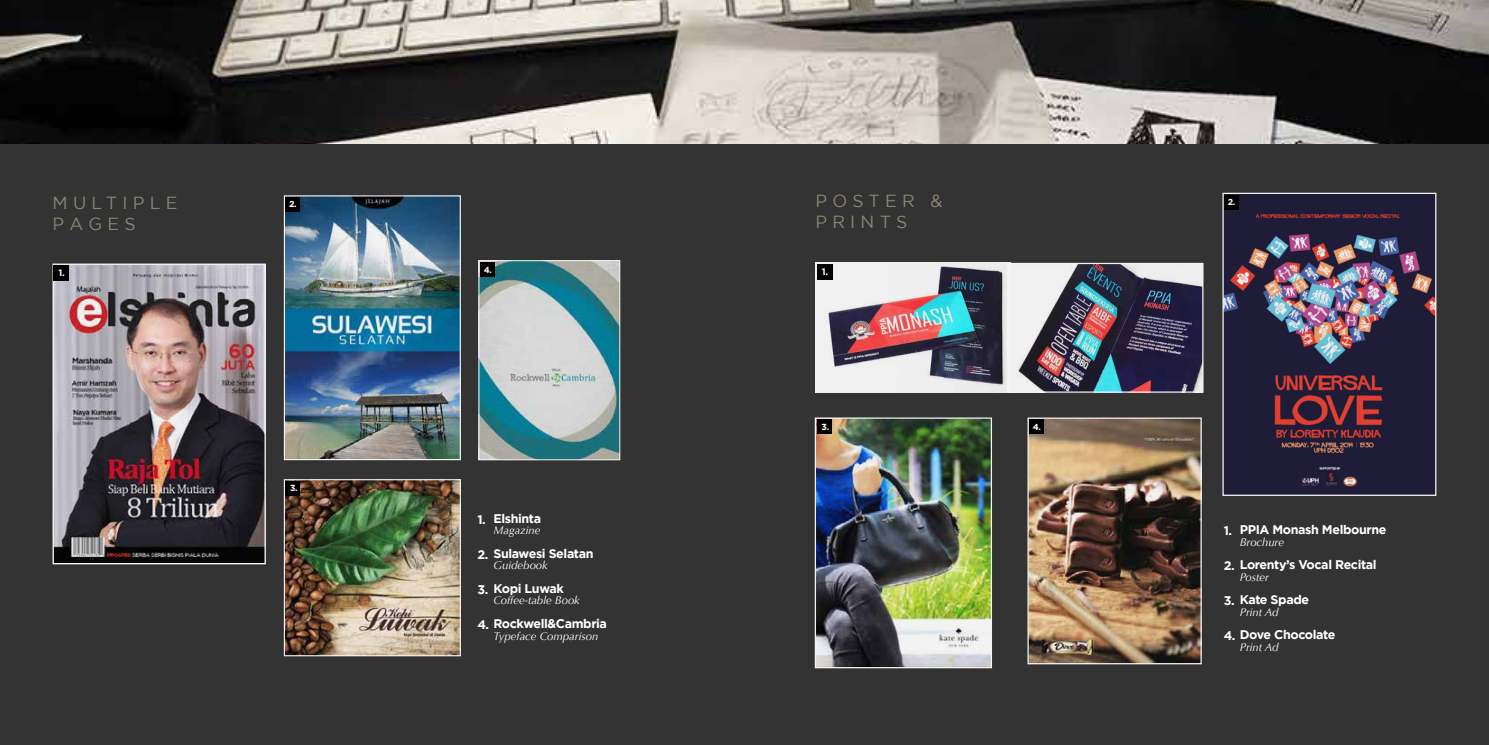
<style>
.page{position:relative;width:1489px;height:745px;background:#fff}
.page>*{position:absolute;margin:0;border:0;box-sizing:border-box;transform-origin:0 0}
.t1{font:17.5px/21px "Gotham";letter-spacing:.3em;color:#8b8472}
.t2{font:700 12.5px "Gotham";letter-spacing:-.03em;color:#fff}
.t3{font:italic 11.25px "Optima";color:#fff}
.t4{font:700 9.38px "Gotham";color:#fff}
.t5{font:700 8.75px "Gotham";color:#fff}
</style>
<div class="page">
<img style="left:0;top:0;width:1488px;height:144px">
<div style="left:0;top:144px;width:1488px;height:600px;background:#333334"></div>
<img style="left:55px;top:265px;width:209px;height:297px">
<div style="left:53px;top:263px;width:213px;height:301px;border:1px solid #fff"></div>
<img style="left:286px;top:197px;width:173px;height:261px">
<div style="left:284px;top:195px;width:177px;height:265px;border:1px solid #fff"></div>
<img style="left:286px;top:481px;width:173px;height:173px">
<div style="left:284px;top:479px;width:177px;height:177px;border:1px solid #fff"></div>
<img style="left:480px;top:262px;width:138px;height:196px">
<div style="left:478px;top:260px;width:142px;height:200px;border:1px solid #fff"></div>
<div style="left:53px;top:264px;width:16px;height:16px;background:#000"></div>
<div style="left:285px;top:196px;width:15px;height:15px;background:#000"></div>
<div style="left:285px;top:480px;width:15px;height:15px;background:#000"></div>
<div style="left:480px;top:262px;width:14px;height:15px;background:#000"></div>
<img style="left:1010px;top:265px;width:191px;height:125px">
<div style="left:1007px;top:263px;width:196px;height:129px;border:1px solid #fff"></div>
<img style="left:815px;top:263px;width:195px;height:129px">
<img style="left:1224px;top:195px;width:210px;height:298px">
<div style="left:1222px;top:193px;width:214px;height:302px;border:1px solid #fff"></div>
<img style="left:1029px;top:419px;width:170px;height:243px">
<div style="left:1027px;top:417px;width:174px;height:247px;border:1px solid #fff"></div>
<img style="left:816px;top:419px;width:174px;height:246px">
<div style="left:814px;top:417px;width:178px;height:250px;border:1px solid #fff"></div>
<div style="left:816px;top:264px;width:16px;height:16px;background:#000"></div>
<div style="left:1223px;top:195px;width:15px;height:15px;background:#000"></div>
<div style="left:816px;top:419px;width:15px;height:15px;background:#000"></div>
<div style="left:1028px;top:419px;width:15px;height:15px;background:#000"></div>
<h1 class="t1" style="left:53px;top:192px;width:126px">MULTIPLE<br>PAGES</h1>
<p class="t4" style="left:58px;top:266px;width:8px">1.</p>
<p class="t5" style="left:289px;top:198px;width:9px">2.</p>
<p class="t5" style="left:290px;top:481px;width:9px">3.</p>
<p class="t5" style="left:484px;top:263px;width:10px">4.</p>
<p class="t2" style="left:493px;top:510px;width:49px">Elshinta</p>
<p class="t3" style="left:493px;top:523px;width:49px">Magazine</p>
<p class="t2" style="left:477px;top:545px;width:118px">2. Sulawesi Selatan</p>
<p class="t3" style="left:493px;top:558px;width:56px">Guidebook</p>
<p class="t2" style="left:477px;top:580px;width:88px">3. Kopi Luwak</p>
<p class="t3" style="left:493px;top:593px;width:88px">Coffee-table Book</p>
<p class="t2" style="left:477px;top:615px;width:131px">4. Rockwell&amp;Cambria</p>
<p class="t3" style="left:493px;top:628px;width:106px">Typeface Comparison</p>
<p class="t2" style="left:477px;top:510px;width:10px">1.</p>
<h1 class="t1" style="left:815px;top:190px;width:129px">POSTER &amp;<br>PRINTS</h1>
<p class="t4" style="left:821px;top:265px;width:8px">1.</p>
<p class="t5" style="left:821px;top:420px;width:9px">3.</p>
<p class="t5" style="left:1032px;top:420px;width:10px">4.</p>
<p class="t5" style="left:1227px;top:196px;width:9px">2.</p>
<p class="t2" style="left:1239px;top:521px;width:148px">PPIA Monash Melbourne</p>
<p class="t3" style="left:1239px;top:535px;width:46px">Brochure</p>
<p class="t2" style="left:1223px;top:556px;width:154px">2. Lorenty’s Vocal Recital</p>
<p class="t3" style="left:1239px;top:570px;width:31px">Poster</p>
<p class="t2" style="left:1223px;top:591px;width:87px">3. Kate Spade</p>
<p class="t3" style="left:1239px;top:605px;width:40px">Print Ad</p>
<p class="t2" style="left:1223px;top:626px;width:113px">4. Dove Chocolate</p>
<p class="t3" style="left:1239px;top:640px;width:40px">Print Ad</p>
<p class="t2" style="left:1223px;top:521px;width:10px">1.</p>
</div>
